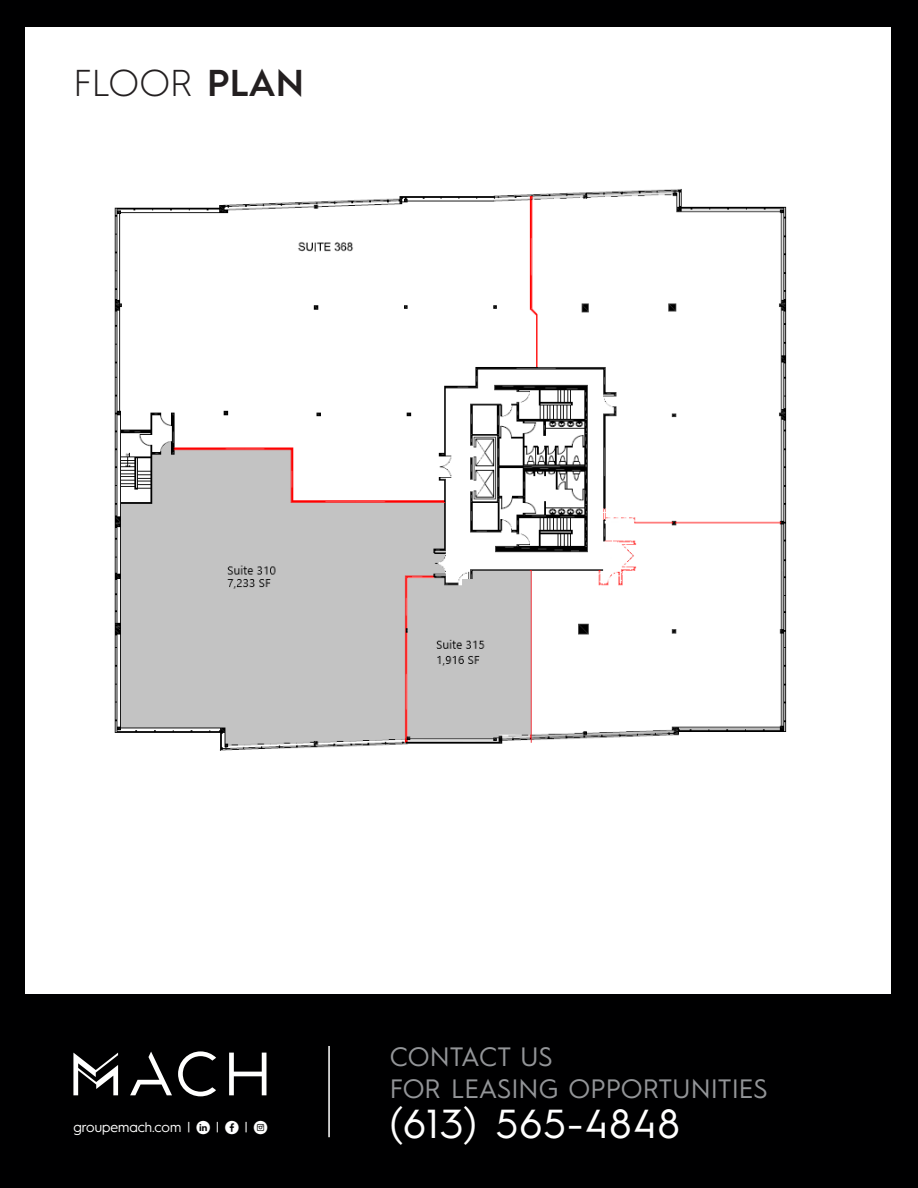
<style>
.page{position:relative;width:918px;height:1188px;background:#000001}
.page>*{position:absolute;margin:0;border:0;box-sizing:border-box;transform-origin:0 0}
.t1{font:40.65px "Hurme Geometric Sans 1";letter-spacing:.04em;color:#fff}
.Nom{font:300 37.5px "Hurme Geometric Sans 1";color:#231f20}
.t2{font:26.7px/32px "Hurme Geometric Sans 1";color:#939598}
.t3{font:13.95px "Hurme Geometric Sans 1";color:#fff}
.s1{font-weight:600}
.s2{font-family:"Smartphone Pro"}
</style>
<div class="page">
<div style="left:26px;top:27px;width:865px;height:967px;background:#fff"></div>
<img style="left:114px;top:189px;width:673px;height:562px">
<hr style="left:328px;top:1046px;width:2px;height:91px;background:#fff">
<svg style="left:229px;top:1053px;width:37px;height:42px"></svg>
<svg style="left:130px;top:1052px;width:42px;height:43px"></svg>
<svg style="left:178px;top:1051px;width:38px;height:45px"></svg>
<svg style="left:73px;top:1053px;width:45px;height:42px"></svg>
<p class="Nom" style="left:73px;top:57px;width:232px">FLOOR <span class="s1">PLAN</span></p>
<p class="t3" style="left:73px;top:1117px;width:195px">groupemach.com | <span class="s2">n</span> | <span class="s2">f</span> | <span class="s2">l</span></p>
<p class="t2" style="left:390px;top:1039px;width:380px">CONTACT US<br>FOR LEASING OPPORTUNITIES</p>
<p class="t1" style="left:390px;top:1095px;width:292px">(613) 565-4848</p>
</div>
